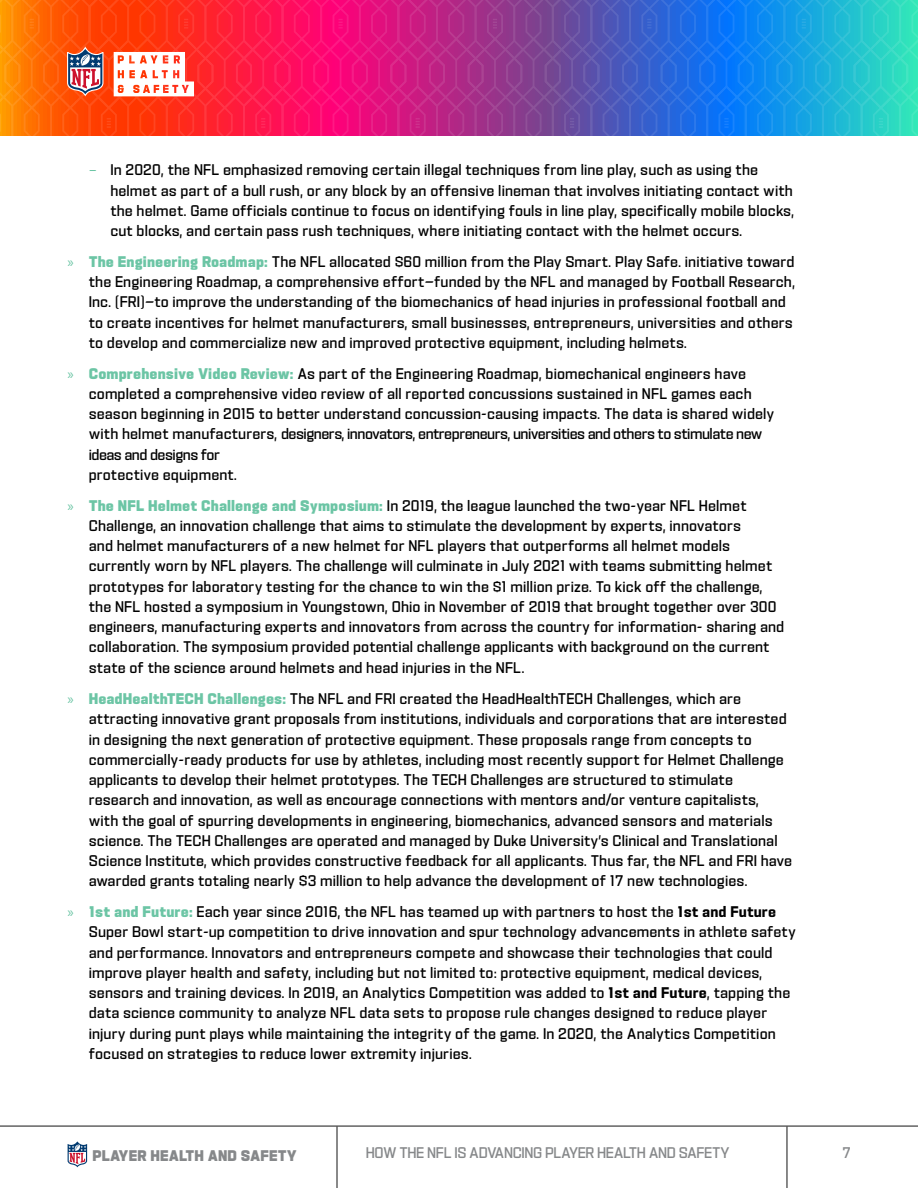
<style>
.page{position:relative;width:918px;height:1188px;background:#fff}
.page>*{position:absolute;margin:0;border:0;box-sizing:border-box;transform-origin:0 0}
.t1{font:15px/20.2px "All Pro Display C";letter-spacing:.05em;color:#000}
.t2{font:15px "All Pro Display C";letter-spacing:.02em;color:#86888a}
.t3{font:700 15px "All Pro Display C";letter-spacing:.05em;color:#86888a}
.s1{font-family:"Endzone Sans";font-weight:300;color:#6cc5a5}
.s2{font-family:"Myriad Pro";color:#6cc5a5}
.s3{font-weight:700;color:#6cc5a5}
.s4{font-weight:600}
</style>
<div class="page">
<hr style="left:0;top:1125px;width:918px;height:2px;background:#616161">
<hr style="left:786px;top:1126px;width:2px;height:62px;background:#616161">
<hr style="left:336px;top:1126px;width:2px;height:62px;background:#616161">
<hr style="left:917px;top:1126px;width:1px;height:62px;background:#616161">
<svg style="left:0;top:0;width:918px;height:136px;background:#965587"></svg>
<svg style="left:67px;top:46px;width:36px;height:50px"></svg>
<svg style="left:114px;top:52px;width:80px;height:44px"></svg>
<svg style="left:67px;top:1141px;width:21px;height:27px"></svg>
<p class="t1" style="left:111px;top:160px;width:685px;text-indent:-22px"><span class="s1">–</span> In 2020, the NFL emphasized removing certain illegal techniques from line play, such as using the helmet as part of a bull rush, or any block by an offensive lineman that involves initiating contact with the helmet. Game officials continue to focus on identifying fouls in line play, specifically mobile blocks, cut blocks, and certain pass rush techniques, where initiating contact with the helmet occurs.</p>
<p class="t1" style="left:89px;top:252px;width:707px;text-indent:-22px"><span class="s2">»</span> <span class="s3">The Engineering Roadmap:</span> The NFL allocated $60 million from the Play Smart. Play Safe. initiative toward the Engineering Roadmap, a comprehensive effort—funded by the NFL and managed by Football Research, Inc. (FRI)—to improve the understanding of the biomechanics of head injuries in professional football and to create incentives for helmet manufacturers, small businesses, entrepreneurs, universities and others to develop and commercialize new and improved protective equipment, including helmets.</p>
<p class="t1" style="left:89px;top:363px;width:686px;text-indent:-22px"><span class="s2">»</span> <span class="s3">Comprehensive Video Review:</span> As part of the Engineering Roadmap, biomechanical engineers have completed a comprehensive video review of all reported concussions sustained in NFL games each season beginning in 2015 to better understand concussion-causing impacts. The data is shared widely with helmet manufacturers, designers, innovators, entrepreneurs, universities and others to stimulate new ideas and designs for<br>protective equipment.</p>
<p class="t1" style="left:89px;top:495px;width:696px;text-indent:-22px"><span class="s2">»</span> <span class="s3">The NFL Helmet Challenge and Symposium:</span> In 2019, the league launched the two-year NFL Helmet Challenge, an innovation challenge that aims to stimulate the development by experts, innovators<br>and helmet manufacturers of a new helmet for NFL players that outperforms all helmet models currently worn by NFL players. The challenge will culminate in July 2021 with teams submitting helmet prototypes for laboratory testing for the chance to win the $1 million prize. To kick off the challenge, the NFL hosted a symposium in Youngstown, Ohio in November of 2019 that brought together over 300 engineers, manufacturing experts and innovators from across the country for information- sharing and collaboration. The symposium provided potential challenge applicants with background on the current state of the science around helmets and head injuries in the NFL.</p>
<p class="t1" style="left:89px;top:689px;width:704px;text-indent:-22px"><span class="s2">»</span> <span class="s3">HeadHealthTECH Challenges:</span> The NFL and FRI created the HeadHealthTECH Challenges, which are attracting innovative grant proposals from institutions, individuals and corporations that are interested in designing the next generation of protective equipment. These proposals range from concepts to commercially-ready products for use by athletes, including most recently support for Helmet Challenge applicants to develop their helmet prototypes. The TECH Challenges are structured to stimulate research and innovation, as well as encourage connections with mentors and/or venture capitalists,<br>with the goal of spurring developments in engineering, biomechanics, advanced sensors and materials science. The TECH Challenges are operated and managed by Duke University’s Clinical and Translational Science Institute, which provides constructive feedback for all applicants. Thus far, the NFL and FRI have awarded grants totaling nearly $3 million to help advance the development of 17 new technologies.</p>
<p class="t1" style="left:89px;top:902px;width:708px;text-indent:-22px"><span class="s2">»</span> <span class="s3">1st and Future:</span> Each year since 2016, the NFL has teamed up with partners to host the <span class="s4">1st and Future </span>Super Bowl start-up competition to drive innovation and spur technology advancements in athlete safety and performance. Innovators and entrepreneurs compete and showcase their technologies that could improve player health and safety, including but not limited to: protective equipment, medical devices, sensors and training devices. In 2019, an Analytics Competition was added to <span class="s4">1st and Future</span>, tapping the data science community to analyze NFL data sets to propose rule changes designed to reduce player injury during punt plays while maintaining the integrity of the game. In 2020, the Analytics Competition focused on strategies to reduce lower extremity injuries.</p>
<p class="t3" style="left:93px;top:1147px;width:205px">PLAYER HEALTH AND SAFETY</p>
<p class="t2" style="left:366px;top:1144px;width:365px">HOW THE NFL IS ADVANCING PLAYER HEALTH AND SAFETY</p>
<p class="t2" style="left:843px;top:1144px;width:9px">7</p>
</div>
